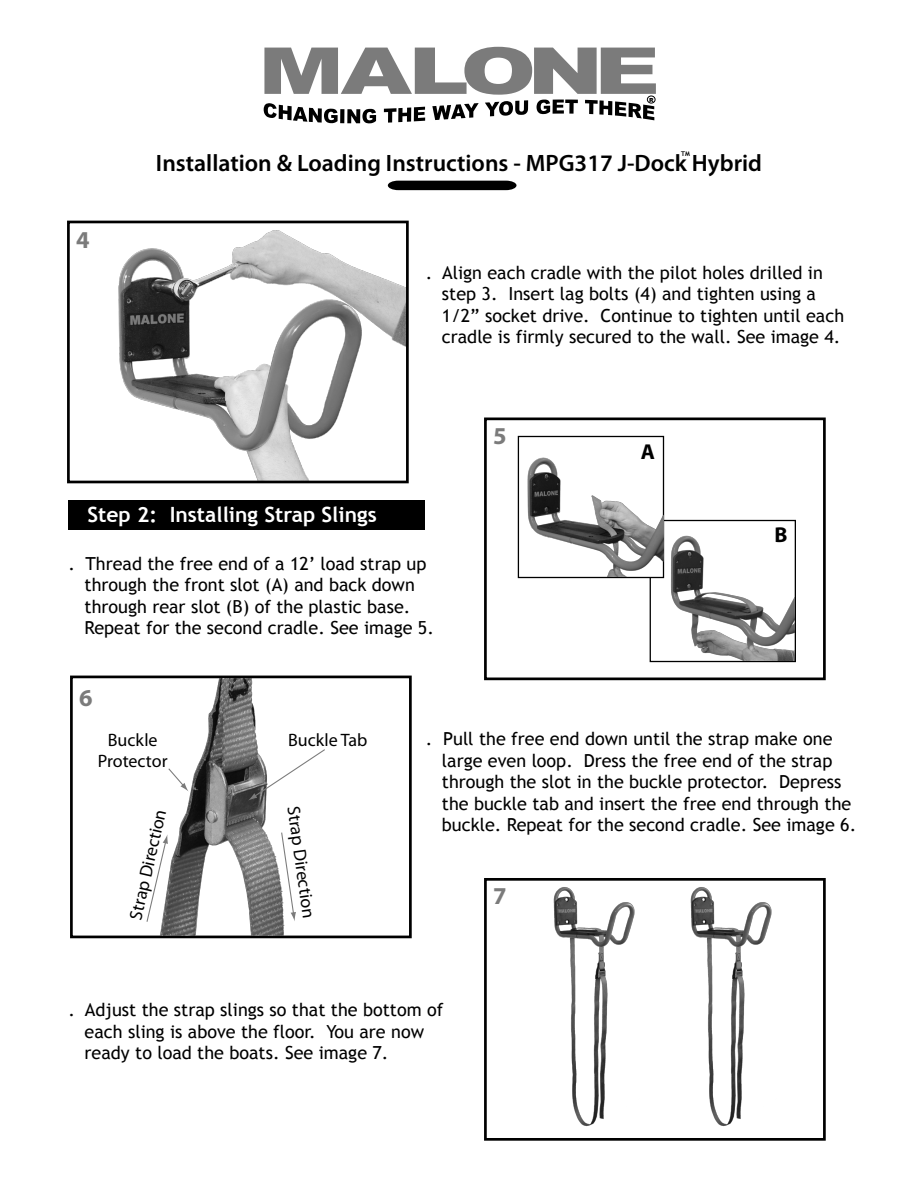
<style>
.page{position:relative;width:918px;height:1188px;background:#fff}
.page>*{position:absolute;margin:0;border:0;box-sizing:border-box;transform-origin:0 0}
.t1{font:900 64.65px "Arial";letter-spacing:-.095em;color:#7b7b7b;scale:1.41 1}
.t2{font:700 24.3px "Myriad Pro";color:#7b7b7b}
.t3{font:600 23.7px "Myriad Pro";color:#000}
.t4{font:700 21.6px "Myriad Pro";color:#000}
.t5{font:700 21px "Trebuchet MS";color:#fff}
.t6{font:18px/21.6px "Trebuchet MS";color:#000}
.t7{font:18px "Myriad Pro";color:#000}
.t8{font:700 6.45px "Trebuchet MS";color:#000}
.t9{font:900 5.55px "Arial";color:#000}
</style>
<div class="page">
<img style="left:118px;top:230px;width:287px;height:249px">
<svg style="left:388px;top:181px;width:129px;height:9px"></svg>
<div style="left:647px;top:96px;width:8px;height:7px;border:1px solid #000;border-radius:50%"></div>
<svg style="left:264px;top:103px;width:74px;height:20px"></svg>
<svg style="left:340px;top:109px;width:4px;height:14px"></svg>
<svg style="left:347px;top:109px;width:29px;height:14px"></svg>
<svg style="left:384px;top:107px;width:41px;height:16px"></svg>
<svg style="left:432px;top:103px;width:47px;height:17px"></svg>
<svg style="left:485px;top:100px;width:43px;height:16px"></svg>
<svg style="left:537px;top:100px;width:41px;height:14px"></svg>
<svg style="left:585px;top:100px;width:69px;height:20px"></svg>
<div style="left:67px;top:221px;width:342px;height:262px;border:3px solid #000"></div>
<div style="left:70px;top:676px;width:342px;height:262px;border:3px solid #000"></div>
<div style="left:68px;top:500px;width:357px;height:30px;background:#000"></div>
<div style="left:484px;top:418px;width:342px;height:262px;border:3px solid #000"></div>
<div style="left:650px;top:520px;width:146px;height:142px;border:1px solid #000"></div>
<img style="left:626px;top:533px;width:169px;height:128px">
<div style="left:518px;top:436px;width:146px;height:142px;border:1px solid #000"></div>
<img style="left:517px;top:442px;width:146px;height:135px">
<img style="left:70px;top:678px;width:338px;height:258px">
<svg style="left:146px;top:834px;width:22px;height:89px"></svg>
<svg style="left:280px;top:831px;width:16px;height:90px"></svg>
<svg style="left:248px;top:748px;width:78px;height:53px"></svg>
<svg style="left:167px;top:767px;width:22px;height:25px"></svg>
<div style="left:484px;top:878px;width:342px;height:263px;border:3px solid #000"></div>
<img style="left:553px;top:887px;width:82px;height:240px">
<img style="left:690px;top:887px;width:82px;height:240px">
<p class="t1" style="left:258px;top:24px;width:287px">MALONE</p>
<p class="t9" style="left:649px;top:96px;width:6px">R</p>
<p class="t2" style="left:76px;top:224px;width:15px">4</p>
<p class="t8" style="left:681px;top:150px;width:10px">TM</p>
<p class="t3" style="left:156px;top:148px;width:608px">Installation &amp; Loading Instructions - MPG317 J-Dock Hybrid</p>
<p class="t6" style="left:442px;top:262px;width:404px;text-indent:-16px">. Align each cradle with the pilot holes drilled in step 3. Insert lag bolts (4) and tighten using a 1/2” socket drive. Continue to tighten until each cradle is firmly secured to the wall. See image 4.</p>
<p class="t2" style="left:493px;top:420px;width:15px">5</p>
<p class="t4" style="left:641px;top:438px;width:16px">A</p>
<p class="t5" style="left:87px;top:501px;width:291px">Step 2: Installing Strap Slings</p>
<p class="t6" style="left:85px;top:553px;width:351px;text-indent:-16px">. Thread the free end of a 12’ load strap up through the front slot (A) and back down through rear slot (B) of the plastic base.<br>Repeat for the second cradle. See image 5.</p>
<p class="t2" style="left:79px;top:682px;width:15px">6</p>
<p class="t4" style="left:774px;top:521px;width:15px">B</p>
<p class="t7" style="left:108px;top:729px;width:51px">Buckle</p>
<p class="t7" style="left:288px;top:729px;width:81px">Buckle Tab</p>
<p class="t7" style="left:98px;top:750px;width:71px">Protector</p>
<p class="t7" style="left:125px;top:917px;width:114px;rotate:-77deg">Strap Direction</p>
<p class="t7" style="left:305px;top:805px;width:114px;rotate:82deg">Strap Direction</p>
<p class="t6" style="left:442px;top:728px;width:416px;text-indent:-16px">. Pull the free end down until the strap make one large even loop. Dress the free end of the strap through the slot in the buckle protector. Depress the buckle tab and insert the free end through the buckle. Repeat for the second cradle. See image 6.</p>
<p class="t2" style="left:493px;top:880px;width:15px">7</p>
<p class="t6" style="left:85px;top:999px;width:360px;text-indent:-16px">. Adjust the strap slings so that the bottom of each sling is above the floor. You are now ready to load the boats. See image 7.</p>
</div>
